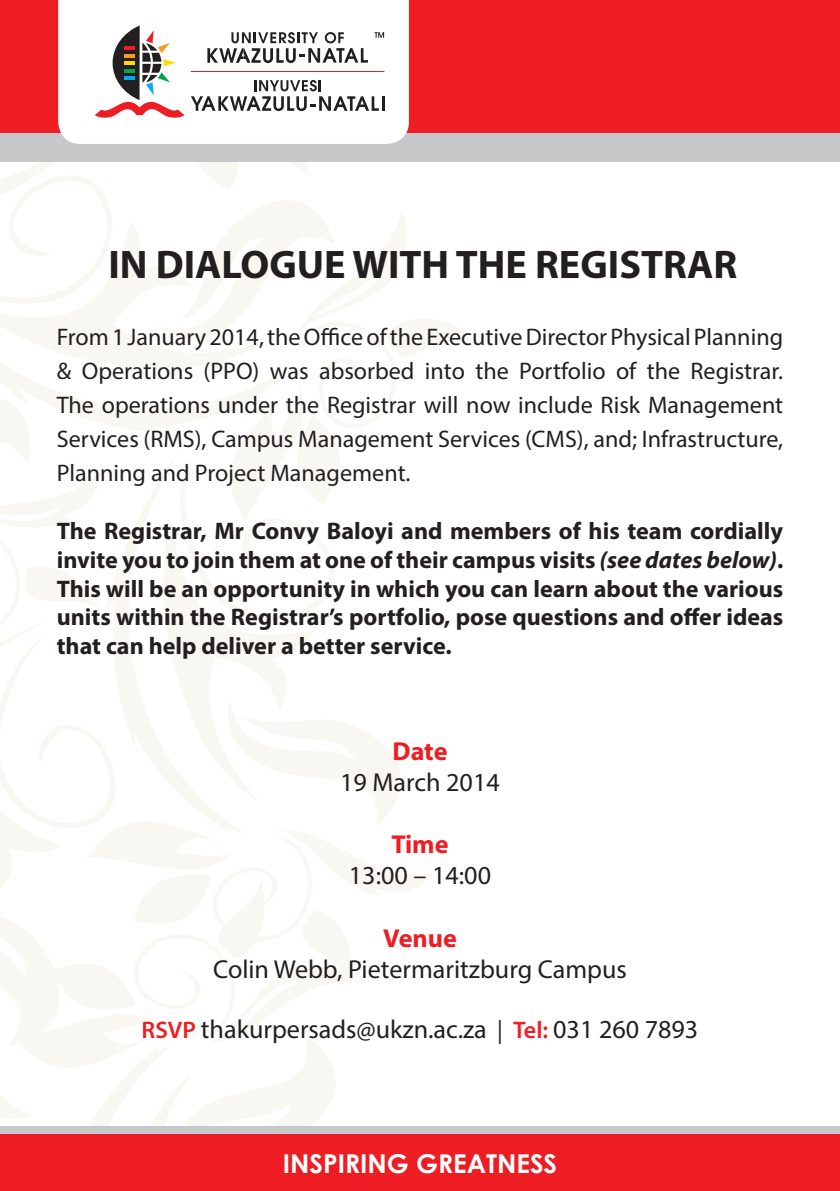
<style>
.page{position:relative;width:840px;height:1191px;background:#fff}
.page>*{position:absolute;margin:0;border:0;box-sizing:border-box;transform-origin:0 0}
.t1{font:700 40px "Myriad Pro";color:#231f20}
.t2{font:26px "Myriad Pro";color:#231f20}
.t3{font:700 26px "Century Gothic";color:#fff}
.t4{font:700 26px "Myriad Pro";color:#ee1d23}
.t5{font:24px/34px "Myriad Pro";color:#231f20;text-align:justify}
.t6{font:700 24px/28.8px "Myriad Pro";color:#231f20;text-align:justify}
.s1{font-style:italic}
.s2{font-weight:600;font-size:24px;color:#ee1d23}
.s3{font-size:24px}
</style>
<div class="page">
<svg style="left:0;top:162px;width:468px;height:963px"></svg>
<div style="left:0;top:1125px;width:839px;height:29px;background:#c7c8ca"></div>
<div style="left:0;top:1134px;width:839px;height:57px;background:#ee1d23"></div>
<div style="left:0;top:0;width:839px;height:155px;background:#ee1d23"></div>
<div style="left:0;top:133px;width:839px;height:29px;background:#c7c8ca"></div>
<div style="left:58px;top:0;width:350px;height:144px;background:#fff"></div>
<svg style="left:95px;top:25px;width:89px;height:93px;background:#ccbbb8"></svg>
<hr style="left:191px;top:71px;width:193px;height:1px;background:#ee1d23">
<svg style="left:191px;top:80px;width:187px;height:31px;background:#c7c6c6"></svg>
<hr style="left:381px;top:96px;width:3px;height:15px;background:#231f20">
<svg style="left:207px;top:32px;width:161px;height:31px;background:#bcbbbb"></svg>
<svg style="left:374px;top:32px;width:10px;height:6px"></svg>
<h1 class="t1" style="left:108px;top:238px;width:630px">IN DIALOGUE WITH THE REGISTRAR</h1>
<p class="t5" style="left:57px;top:320px;width:727px">From 1 January 2014, the Office of the Executive Director Physical Planning &amp; Operations (PPO) was absorbed into the Portfolio of the Registrar.<br>The operations under the Registrar will now include Risk Management Services (RMS), Campus Management Services (CMS), and; Infrastructure, Planning and Project Management.</p>
<p class="t6" style="left:57px;top:516px;width:727px">The Registrar, Mr Convy Baloyi and members of his team cordially invite you to join them at one of their campus visits <span class="s1">(see dates below)</span>.<br>This will be an opportunity in which you can learn about the various units within the Registrar’s portfolio, pose questions and offer ideas that can help deliver a better service.</p>
<p class="t4" style="left:392px;top:734px;width:56px">Date</p>
<p class="t2" style="left:340px;top:766px;width:161px">19 March 2014</p>
<p class="t4" style="left:391px;top:827px;width:59px">Time</p>
<p class="t2" style="left:349px;top:859px;width:144px">13:00 – 14:00</p>
<p class="t4" style="left:383px;top:921px;width:75px">Venue</p>
<p class="t2" style="left:213px;top:953px;width:415px">Colin Webb, Pietermaritzburg Campus</p>
<p class="t2" style="left:141px;top:1013px;width:558px"><span class="s2">RSVP</span> thakurpersads@ukzn.ac.za <span class="s3">|</span> <span class="s2">Tel:</span> 031 260 7893</p>
<p class="t3" style="left:283px;top:1143px;width:276px">INSPIRING GREATNESS</p>
</div>
